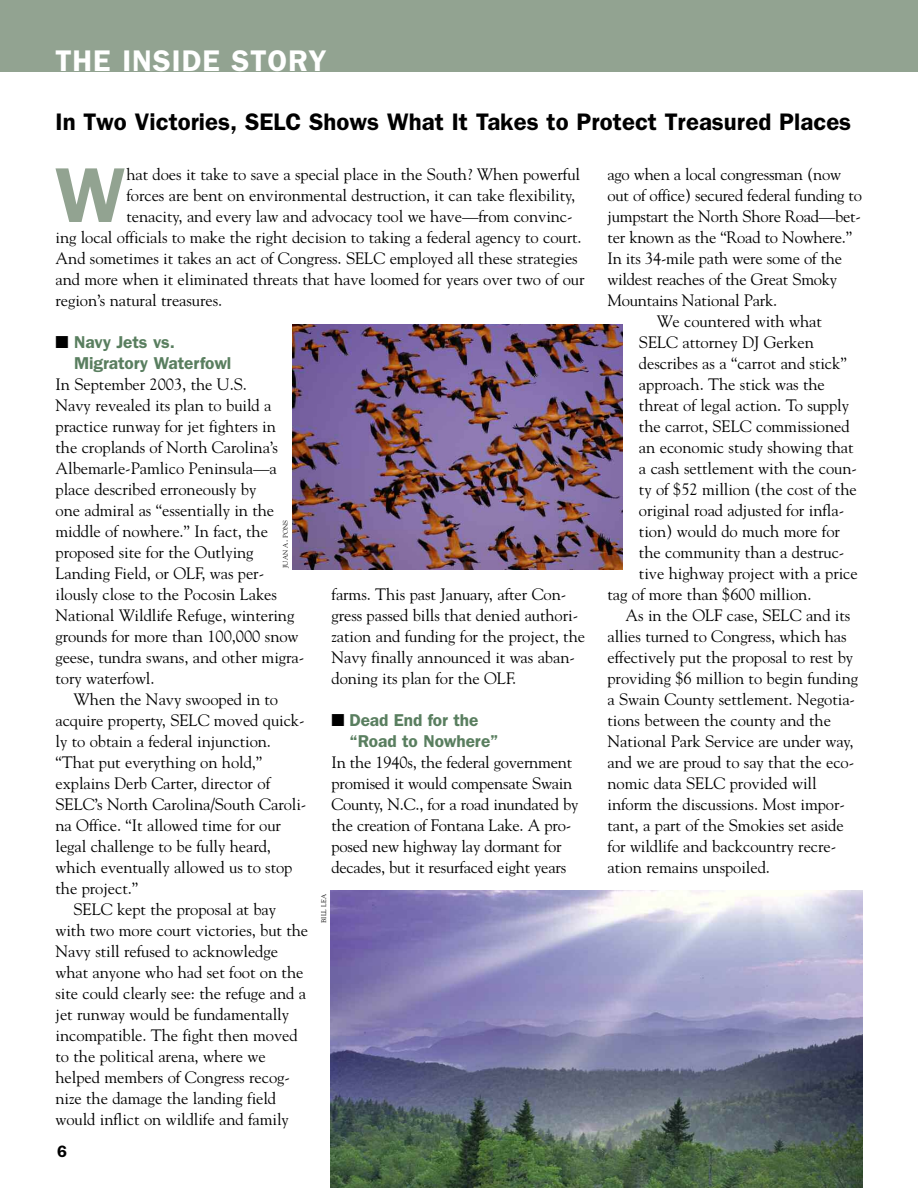
<style>
.page{position:relative;width:918px;height:1188px;background:#fff}
.page>*{position:absolute;margin:0;border:0;box-sizing:border-box;transform-origin:0 0}
.t1{font:600 78.15px "Franklin Gothic";color:#92a391}
.t2{font:600 30px "Franklin Gothic";letter-spacing:.03em;color:#fff}
.t3{font:600 24px "Franklin Gothic";color:#000}
.t4{font:600 17.25px/21px "Franklin Gothic";letter-spacing:-.005em;color:#597e5f}
.t5{font:16.5px/21px "Goudy";letter-spacing:-.005em;color:#000}
.t6{font:600 16.5px "Franklin Gothic";color:#000}
.t7{font:6.75px "Goudy";letter-spacing:-.005em;color:#000}
.s1{color:#000}
.s2{font-size:9px}
</style>
<div class="page">
<div style="left:0;top:0;width:918px;height:71px;background:#92a391"></div>
<img style="left:293px;top:324px;width:330px;height:245px">
<img style="left:330px;top:890px;width:532px;height:298px">
<h2 class="t2" style="left:56px;top:43px;width:272px">THE INSIDE STORY</h2>
<h3 class="t3" style="left:56px;top:108px;width:797px">In Two Victories, SELC Shows What It Takes to Protect Treasured Places</h3>
<h1 class="t1" style="left:55px;top:149px;width:72px">W</h1>
<p class="t5" style="left:126px;top:164px;width:455px">hat does it take to save a special place in the South? When powerful</p>
<p class="t5" style="left:607px;top:164px;width:235px">ago when a local congressman (now</p>
<p class="t5" style="left:607px;top:185px;width:256px">out of office) secured federal funding to</p>
<p class="t5" style="left:607px;top:206px;width:255px">jumpstart the North Shore Road—bet-</p>
<p class="t5" style="left:607px;top:227px;width:246px">ter known as the “Road to Nowhere.”</p>
<p class="t5" style="left:607px;top:248px;width:236px">In its 34-mile path were some of the</p>
<p class="t5" style="left:607px;top:269px;width:231px">wildest reaches of the Great Smoky</p>
<p class="t5" style="left:607px;top:290px;width:171px">Mountains National Park.</p>
<p class="t5" style="left:657px;top:311px;width:166px">We countered with what</p>
<p class="t5" style="left:639px;top:332px;width:176px">SELC attorney DJ Gerken</p>
<p class="t5" style="left:639px;top:353px;width:209px">describes as a “carrot and stick”</p>
<p class="t5" style="left:639px;top:374px;width:187px">approach. The stick was the</p>
<p class="t5" style="left:639px;top:395px;width:212px">threat of legal action. To supply</p>
<p class="t5" style="left:639px;top:416px;width:212px">the carrot, SELC commissioned</p>
<p class="t5" style="left:639px;top:437px;width:216px">an economic study showing that</p>
<p class="t5" style="left:639px;top:458px;width:220px">a cash settlement with the coun-</p>
<p class="t5" style="left:639px;top:479px;width:219px">ty of $52 million (the cost of the</p>
<p class="t5" style="left:639px;top:500px;width:207px">original road adjusted for infla-</p>
<p class="t5" style="left:639px;top:521px;width:203px">tion) would do much more for</p>
<p class="t5" style="left:639px;top:542px;width:207px">the community than a destruc-</p>
<p class="t5" style="left:639px;top:563px;width:220px">tive highway project with a price</p>
<p class="t5" style="left:607px;top:584px;width:206px">tag of more than $600 million.</p>
<p class="t5" style="left:625px;top:605px;width:226px">As in the OLF case, SELC and its</p>
<p class="t5" style="left:607px;top:626px;width:241px">allies turned to Congress, which has</p>
<p class="t5" style="left:607px;top:647px;width:247px">effectively put the proposal to rest by</p>
<p class="t5" style="left:607px;top:668px;width:252px">providing $6 million to begin funding</p>
<p class="t5" style="left:607px;top:689px;width:249px">a Swain County settlement. Negotia-</p>
<p class="t5" style="left:607px;top:710px;width:225px">tions between the county and the</p>
<p class="t5" style="left:607px;top:731px;width:248px">National Park Service are under way,</p>
<p class="t5" style="left:607px;top:752px;width:248px">and we are proud to say that the eco-</p>
<p class="t5" style="left:607px;top:773px;width:211px">nomic data SELC provided will</p>
<p class="t5" style="left:607px;top:794px;width:239px">inform the discussions. Most impor-</p>
<p class="t5" style="left:607px;top:815px;width:238px">tant, a part of the Smokies set aside</p>
<p class="t5" style="left:607px;top:836px;width:230px">for wildlife and backcountry recre-</p>
<p class="t5" style="left:607px;top:857px;width:164px">ation remains unspoiled.</p>
<p class="t5" style="left:126px;top:185px;width:450px">forces are bent on environmental destruction, it can take flexibility,</p>
<p class="t5" style="left:126px;top:206px;width:448px">tenacity, and every law and advocacy tool we have—from convinc-</p>
<p class="t5" style="left:56px;top:227px;width:528px">ing local officials to make the right decision to taking a federal agency to court.</p>
<p class="t5" style="left:56px;top:248px;width:524px">And sometimes it takes an act of Congress. SELC employed all these strategies</p>
<p class="t5" style="left:56px;top:269px;width:531px">and more when it eliminated threats that have loomed for years over two of our</p>
<p class="t5" style="left:56px;top:290px;width:168px">region’s natural treasures.</p>
<p class="t4" style="left:74px;top:332px;width:159px;text-indent:-19px"><span class="s1">■</span> Navy Jets vs.<br>Migratory Waterfowl</p>
<p class="t5" style="left:56px;top:374px;width:193px">In September 2003, the U.S.</p>
<p class="t5" style="left:56px;top:395px;width:218px">Navy revealed its plan to build a</p>
<p class="t5" style="left:56px;top:416px;width:222px">practice runway for jet fighters in</p>
<p class="t5" style="left:56px;top:437px;width:224px">the croplands of North Carolina’s</p>
<p class="t5" style="left:56px;top:458px;width:223px">Albemarle-Pamlico Peninsula—a</p>
<p class="t5" style="left:56px;top:479px;width:202px">place described erroneously by</p>
<p class="t5" style="left:56px;top:500px;width:220px">one admiral as “essentially in the</p>
<p class="t5" style="left:56px;top:521px;width:214px">middle of nowhere.” In fact, the</p>
<p class="t5" style="left:56px;top:542px;width:200px">proposed site for the Outlying</p>
<p class="t5" style="left:56px;top:563px;width:210px">Landing Field, or OLF, was per-</p>
<p class="t5" style="left:56px;top:584px;width:223px">ilously close to the Pocosin Lakes</p>
<p class="t5" style="left:56px;top:605px;width:240px">National Wildlife Refuge, wintering</p>
<p class="t5" style="left:56px;top:626px;width:245px">grounds for more than 100,000 snow</p>
<p class="t5" style="left:56px;top:647px;width:250px">geese, tundra swans, and other migra-</p>
<p class="t5" style="left:56px;top:668px;width:101px">tory waterfowl.</p>
<p class="t5" style="left:74px;top:689px;width:206px">When the Navy swooped in to</p>
<p class="t5" style="left:56px;top:710px;width:251px">acquire property, SELC moved quick-</p>
<p class="t5" style="left:56px;top:731px;width:217px">ly to obtain a federal injunction.</p>
<p class="t5" style="left:56px;top:752px;width:208px">“That put everything on hold,”</p>
<p class="t5" style="left:56px;top:773px;width:216px">explains Derb Carter, director of</p>
<p class="t5" style="left:56px;top:794px;width:252px">SELC’s North Carolina/South Caroli-</p>
<p class="t5" style="left:56px;top:815px;width:227px">na Office. “It allowed time for our</p>
<p class="t5" style="left:56px;top:836px;width:217px">legal challenge to be fully heard,</p>
<p class="t5" style="left:56px;top:857px;width:239px">which eventually allowed us to stop</p>
<p class="t5" style="left:56px;top:878px;width:84px">the project.”</p>
<p class="t5" style="left:74px;top:899px;width:204px">SELC kept the proposal at bay</p>
<p class="t5" style="left:56px;top:920px;width:254px">with two more court victories, but the</p>
<p class="t5" style="left:56px;top:941px;width:224px">Navy still refused to acknowledge</p>
<p class="t5" style="left:56px;top:962px;width:249px">what anyone who had set foot on the</p>
<p class="t5" style="left:56px;top:983px;width:252px">site could clearly see: the refuge and a</p>
<p class="t5" style="left:56px;top:1004px;width:235px">jet runway would be fundamentally</p>
<p class="t5" style="left:56px;top:1025px;width:244px">incompatible. The fight then moved</p>
<p class="t5" style="left:56px;top:1046px;width:212px">to the political arena, where we</p>
<p class="t5" style="left:56px;top:1067px;width:236px">helped members of Congress recog-</p>
<p class="t5" style="left:56px;top:1088px;width:222px">nize the damage the landing field</p>
<p class="t5" style="left:56px;top:1109px;width:235px">would inflict on wildlife and family</p>
<p class="t7" style="left:282px;top:568px;width:49px;rotate:-90deg">JUAN A<span class="s2">.</span> PONS</p>
<p class="t5" style="left:332px;top:584px;width:255px">farms. This past January, after Con&shy;gress passed bills that denied authori&shy;zation and funding for the project, the Navy finally announced it was aban&shy;doning its plan for the OLF.</p>
<p class="t4" style="left:350px;top:710px;width:151px;text-indent:-18px"><span class="s1">■</span> Dead End for the “Road to Nowhere”</p>
<p class="t5" style="left:331px;top:752px;width:249px">In the 1940s, the federal government promised it would compensate Swain County, N.C., for a road inundated by the creation of Fontana Lake. A pro&shy;posed new highway lay dormant for decades, but it resurfaced eight years</p>
<p class="t7" style="left:320px;top:923px;width:30px;rotate:-90deg">BILL LEA</p>
<p class="t6" style="left:57px;top:1142px;width:11px">6</p>
</div>
